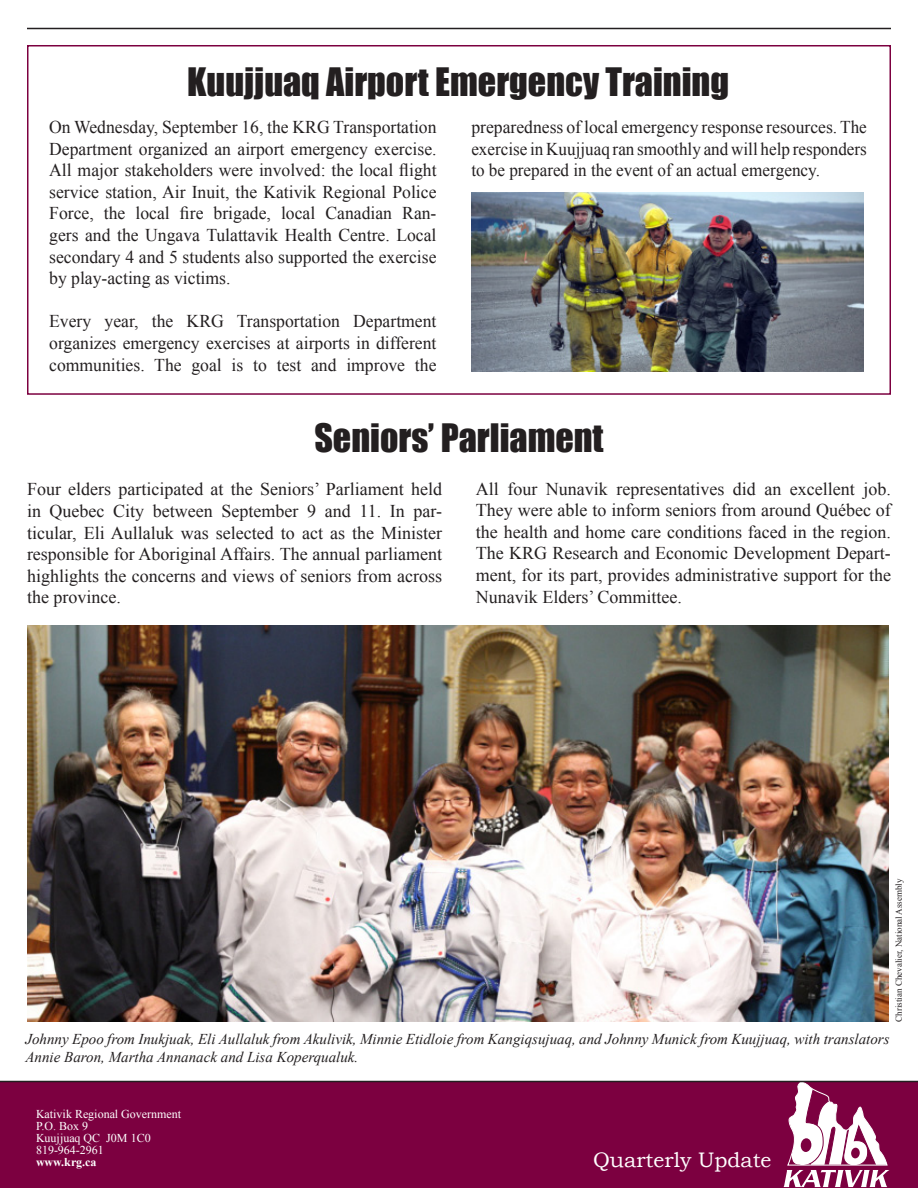
<style>
.page{position:relative;width:918px;height:1188px;background:#fff}
.page>*{position:absolute;margin:0;border:0;box-sizing:border-box;transform-origin:0 0}
.t1{font:36px "Impact";color:#231f20}
.t2{font:21px "Bookman Old Style";color:#fff}
.t3{font:18px/21.6px "Times New Roman";color:#231f20;text-align:justify}
.t4{font:italic 15px/18px "Times New Roman";color:#231f20}
.t5{font:12px/12px "Times New Roman";color:#fff}
.t6{font:700 12px "Times New Roman";color:#fff}
.t7{font:9px "Times New Roman";color:#231f20}
</style>
<div class="page">
<hr style="left:27px;top:28px;width:864px;height:1px;background:#231f20">
<div style="left:0;top:1081px;width:918px;height:107px;background:#7c0040"></div>
<svg style="left:784px;top:1082px;width:105px;height:105px"></svg>
<hr style="left:0;top:1081px;width:918px;height:1px;background:#231f20">
<img style="left:27px;top:625px;width:862px;height:397px">
<div style="left:27px;top:45px;width:864px;height:350px;border:2px solid #7c0040"></div>
<img style="left:471px;top:192px;width:392px;height:179px">
<h1 class="t1" style="left:187px;top:60px;width:543px">Kuujjuaq Airport Emergency Training</h1>
<p class="t3" style="left:49px;top:116px;width:389px">On Wednesday, September 16, the KRG Transportation Department organized an airport emergency exercise.<br>All major stakeholders were involved: the local flight service station, Air Inuit, the Kativik Regional Police Force, the local fire brigade, local Canadian Ran&shy;gers and the Ungava Tulattavik Health Centre. Local secondary 4 and 5 students also supported the exercise by play-acting as victims.</p>
<p class="t3" style="left:49px;top:310px;width:389px">Every year, the KRG Transportation Department organizes emergency exercises at airports in dif ferent communities. The goal is to test and improve the</p>
<p class="t3" style="left:471px;top:116px;width:397px">preparedness of local emergency response resources. The exercise in Kuujjuaq ran smoothly and will help res ponders to be prepared in the event of an actual emergency.</p>
<h1 class="t1" style="left:314px;top:416px;width:291px">Seniors’ Parliament</h1>
<p class="t3" style="left:27px;top:478px;width:417px">Four elders participated at the Seniors’ Parliament held in Quebec City between September 9 and 11. In par&shy;ticular, Eli Aullaluk was selected to act as the Minister responsible for Aboriginal Affairs. The annual parliament highlights the concerns and views of seniors from across the province.</p>
<p class="t3" style="left:476px;top:478px;width:417px">All four Nunavik representatives did an excellent job.<br>They were able to inform seniors from around Québec of the health and home care conditions faced in the region.<br>The KRG Research and Economic Development Depart&shy;ment, for its part, provides administrative support for the Nunavik Elders’ Committee.</p>
<p class="t7" style="left:894px;top:1022px;width:145px;rotate:-90deg">Christian Chevalier, National Assembly</p>
<p class="t4" style="left:26px;top:1030px;width:866px">Johnny Epoo from Inukjuak, Eli Aullaluk from Akulivik, Minnie Etidloie from Kangiqsujuaq, and Johnny Munick from Kuujjuaq, with translators<br>Annie Baron, Martha Annanack and Lisa Koperqualuk.</p>
<p class="t5" style="left:36px;top:1107px;width:147px">Kativik Regional Government<br>P.O. Box 9<br>Kuujjuaq QC J0M 1C0<br>819-964-2961</p>
<p class="t6" style="left:36px;top:1155px;width:62px">www.krg.ca</p>
<p class="t2" style="left:593px;top:1148px;width:180px">Quarterly Update</p>
</div>
